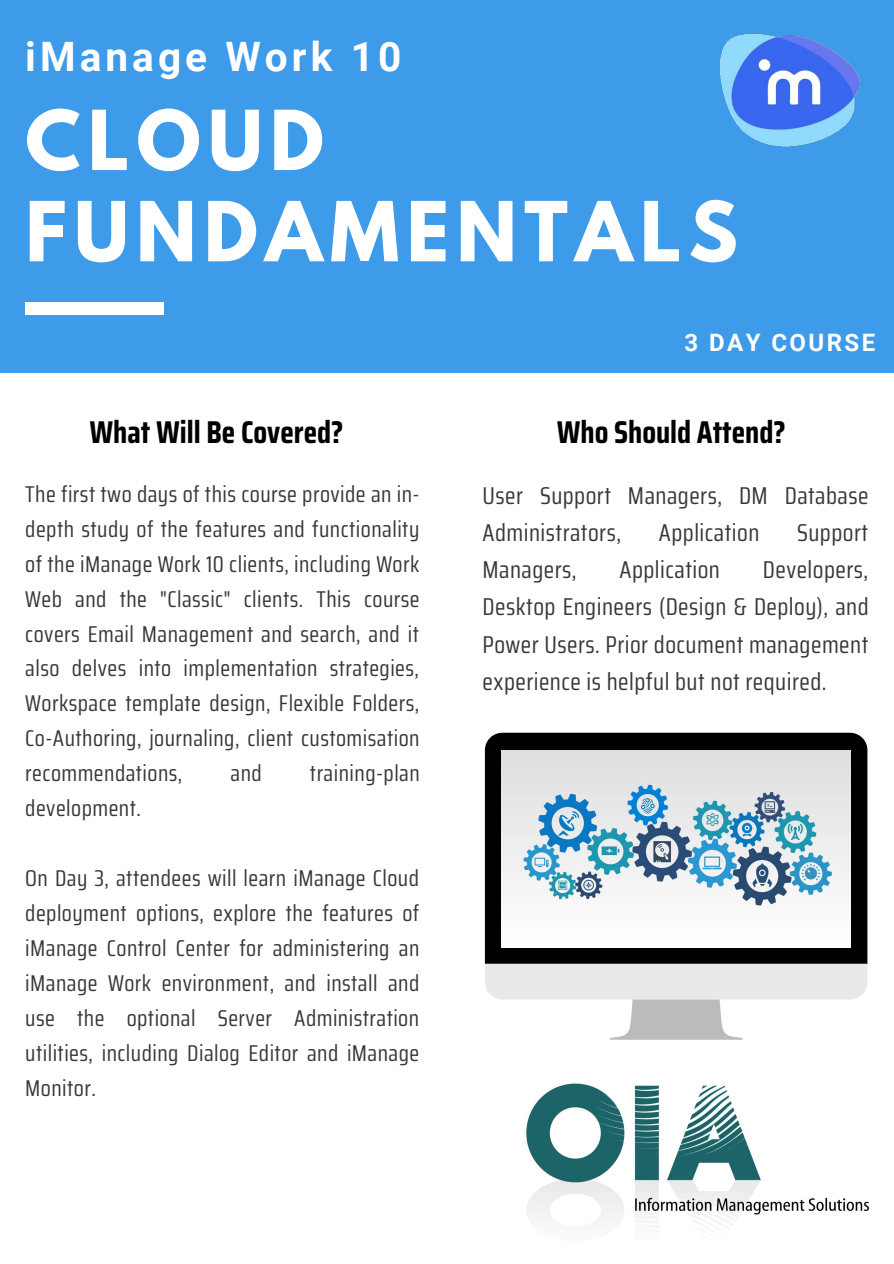
<style>
.page{position:relative;width:894px;height:1264px;background:#fff}
.page>*{position:absolute;margin:0;border:0;box-sizing:border-box;transform-origin:0 0}
.t1{font:700 73.2px/91.2px "League Spartan";letter-spacing:.1em;color:#fff}
.t2{font:700 40.5px "Roboto";letter-spacing:.1em;color:#fff}
.t3{font:700 31.5px "Saira Condensed";color:#000}
.t4{font:24.3px/37.2px "Saira Condensed";letter-spacing:.02em;color:#383838}
.t5{font:700 24px "Roboto";letter-spacing:.1em;color:#fff}
.t6{font:22.8px/35px "Saira Condensed";letter-spacing:.02em;color:#383838;text-align:justify}
</style>
<div class="page">
<div style="left:0;top:0;width:893px;height:372px;background:#3d9be9"></div>
<div style="left:25px;top:302px;width:139px;height:13px;background:#fff"></div>
<img style="left:719px;top:33px;width:142px;height:114px">
<div style="left:485px;top:732px;width:382px;height:231px;background:#000"></div>
<svg style="left:485px;top:963px;width:382px;height:77px"></svg>
<img style="left:501px;top:750px;width:349px;height:197px">
<img style="left:526px;top:1083px;width:343px;height:140px">
<p class="t2" style="left:25px;top:34px;width:377px">iManage Work 10</p>
<p class="t1" style="left:25px;top:104px;width:713px">CLOUD<br>FUNDAMENTALS</p>
<p class="t5" style="left:684px;top:329px;width:192px">3 DAY COURSE</p>
<p class="t3" style="left:89px;top:407px;width:255px">What Will Be Covered?</p>
<p class="t3" style="left:556px;top:407px;width:231px">Who Should Attend?</p>
<p class="t6" style="left:25px;top:476px;width:396px">The first two days of this course provide an in&shy;depth study of the features and functionality of the iManage Work 10 clients, including Work Web and the "Classic" clients. This course covers Email Management and search, and it also delves into implementation strategies, Workspace template design, Flexible Folders, Co-Authoring, journaling, client customisation recommendations,</p>
<p class="t6" style="left:230px;top:755px;width:33px">and</p>
<p class="t6" style="left:310px;top:755px;width:111px">training-plan</p>
<p class="t6" style="left:25px;top:790px;width:117px">development.</p>
<p class="t6" style="left:25px;top:860px;width:395px">On Day 3, attendees will learn iManage Cloud deployment options, explore the features of iManage Control Center for administering an iManage Work environment, and install and use the optional Server Administration utilities, including Dialog Editor and iManage Monitor.</p>
<p class="t4" style="left:482px;top:477px;width:387px">User Support Managers, DM Database<br>Administrators,</p>
<p class="t4" style="left:658px;top:514px;width:102px">Application</p>
<p class="t4" style="left:797px;top:514px;width:72px">Support</p>
<p class="t4" style="left:482px;top:551px;width:387px;text-align:justify;text-indent:280px">Developers, Desktop Engineers (Design &amp; Deploy), and Power Users. Prior document management experience is helpful but not required.</p>
<p class="t4" style="left:482px;top:551px;width:96px">Managers,</p>
<p class="t4" style="left:619px;top:551px;width:102px">Application</p>
</div>
